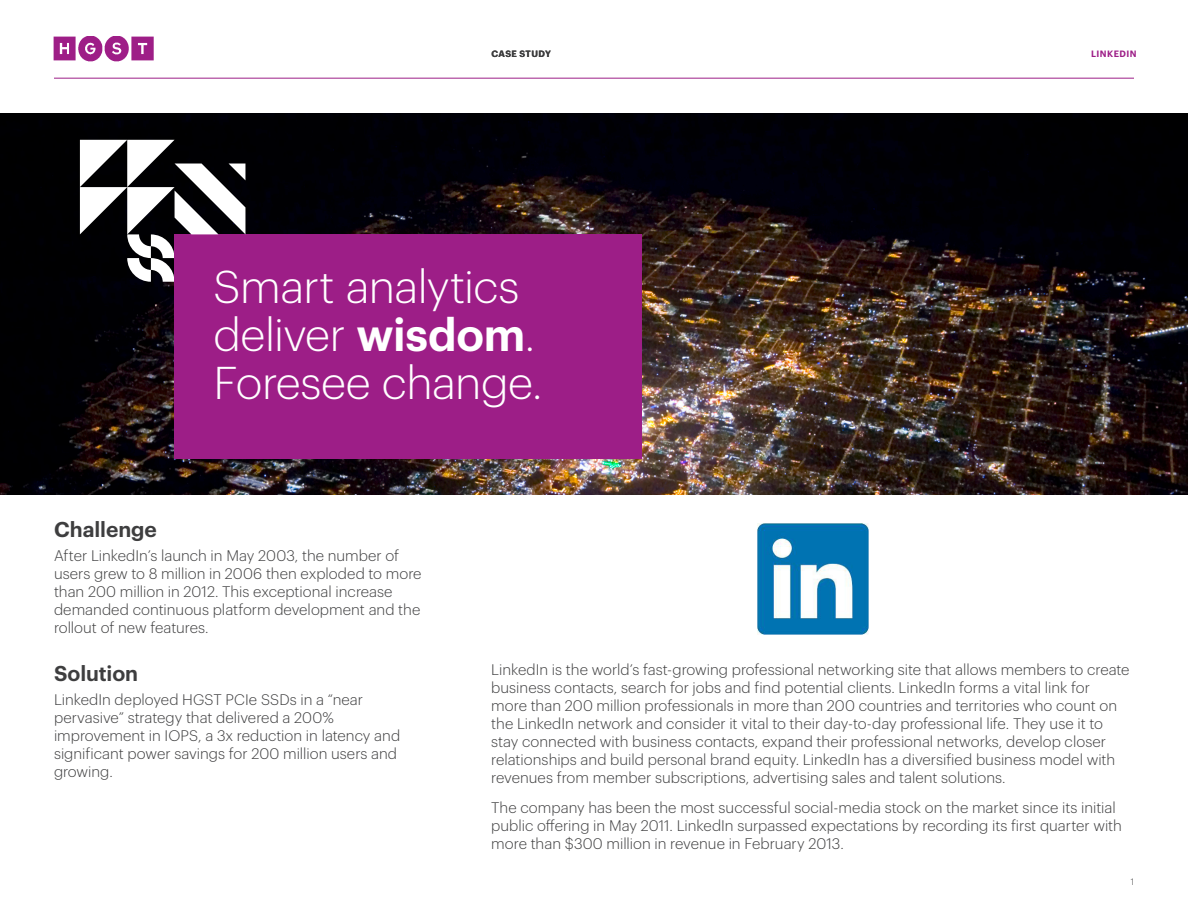
<style>
.page{position:relative;width:1188px;height:918px;background:#fff}
.page>*{position:absolute;margin:0;border:0;box-sizing:border-box;transform-origin:0 0}
.Title_v2{font:300 45px/48px "Graphik";letter-spacing:-.01em;color:#fff}
.Subhead_Semibold{font:600 21px "Graphik";letter-spacing:-.005em;color:#3e3e3f}
.Section_opener{font:300 15px/18px "Graphik";color:#3e3e3f}
.t1{font:600 9px "Graphik";letter-spacing:.045em;color:#3e3e3f}
.t2{font:600 9px "Graphik";letter-spacing:.05em;color:#9d1e87}
.Page_numbers{font:300 9px "Graphik";color:#3e3e3f}
.s1{font-weight:600}
</style>
<div class="page">
<hr style="left:54px;top:78px;width:1080px;height:1px;background:#9d1e87">
<img style="left:53px;top:36px;width:101px;height:25px">
<img style="left:0;top:114px;width:1188px;height:381px">
<div style="left:175px;top:234px;width:467px;height:225px;background:#9d1e87"></div>
<svg style="left:80px;top:140px;width:165px;height:142px"></svg>
<img style="left:757px;top:523px;width:111px;height:111px">
<p class="t1" style="left:491px;top:47px;width:61px">CASE STUDY</p>
<p class="t2" style="left:1091px;top:47px;width:47px">LINKEDIN</p>
<p class="Title_v2" style="left:214px;top:259px;width:330px">Smart analytics deliver <span class="s1">wisdom</span>.<br>Foresee change.</p>
<p class="Subhead_Semibold" style="left:54px;top:513px;width:104px">Challenge</p>
<p class="Section_opener" style="left:54px;top:545px;width:369px">After LinkedIn’s launch in May 2003, the number of users grew to 8 million in 2006 then exploded to more than 200 million in 2012. This exceptional increase demanded continuous platform development and the rollout of new features.</p>
<p class="Subhead_Semibold" style="left:54px;top:657px;width:86px">Solution</p>
<p class="Section_opener" style="left:54px;top:689px;width:348px">LinkedIn deployed HGST PCIe SSDs in a “near pervasive” strategy that delivered a 200% improvement in IOPS, a 3x reduction in latency and significant power savings for 200 million users and growing.</p>
<p class="Section_opener" style="left:491px;top:659px;width:640px">LinkedIn is the world’s fast-growing professional networking site that allows members to create business contacts, search for jobs and find potential clients. LinkedIn forms a vital link for<br>more than 200 million professionals in more than 200 countries and territories who count on the LinkedIn network and consider it vital to their day-to-day professional life. They use it to stay connected with business contacts, expand their professional networks, develop closer relationships and build personal brand equity. LinkedIn has a diversified business model with revenues from member subscriptions, advertising sales and talent solutions.</p>
<p class="Section_opener" style="left:491px;top:797px;width:632px">The company has been the most successful social-media stock on the market since its initial public offering in May 2011. LinkedIn surpassed expectations by recording its first quarter with more than $300 million in revenue in February 2013.</p>
<p class="Page_numbers" style="left:1131px;top:875px;width:5px">1</p>
</div>
